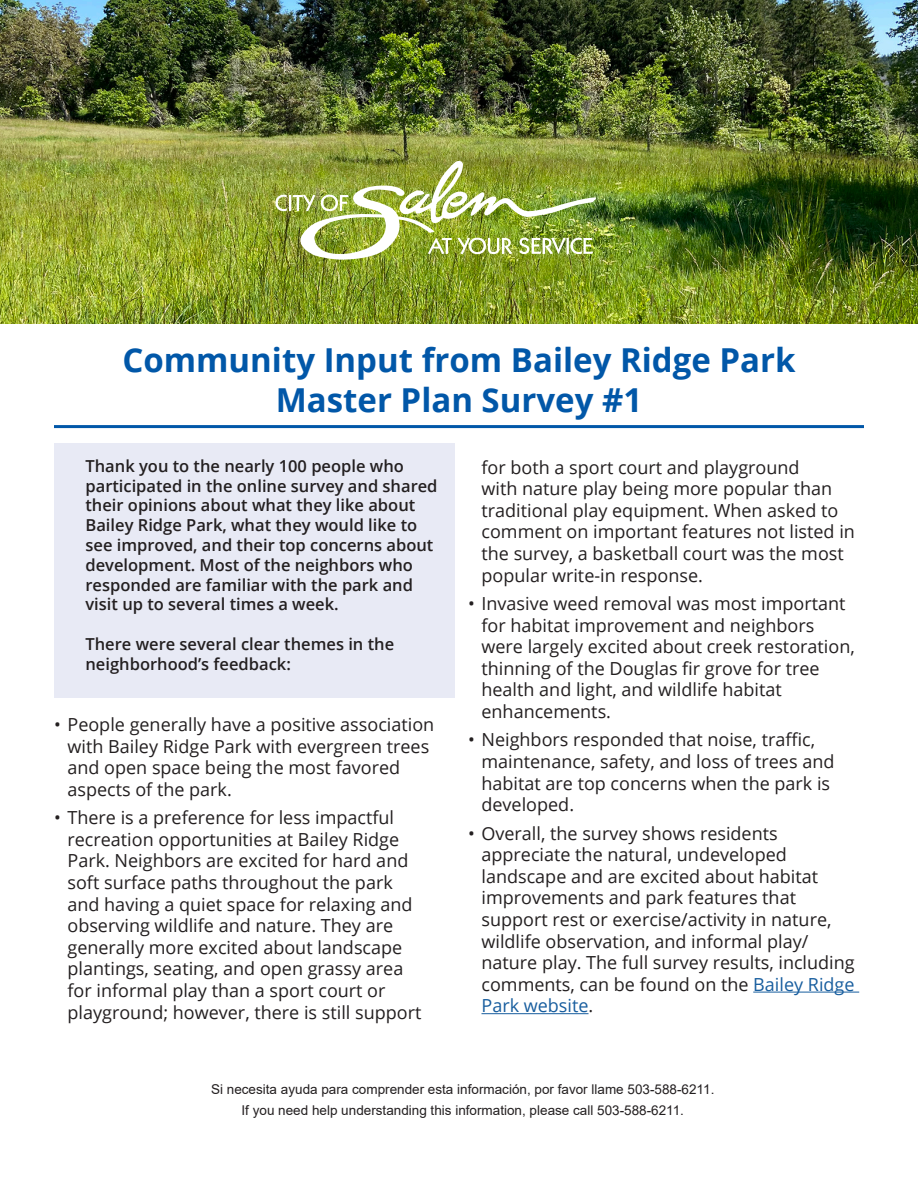
<style>
.page{position:relative;width:918px;height:1188px;background:#fff}
.page>*{position:absolute;margin:0;border:0;box-sizing:border-box;transform-origin:0 0}
.Paragraph_Style_1{font:700 33px/39.6px "Open Sans";color:#0157a8;text-align:center}
.t1{font:18px/21.6px "Open Sans";color:#231f20}
.t2{font:600 16.5px/19.8px "Open Sans";color:#231f20}
.body{font:13.5px/21px "Arial";color:#231f20;text-align:center}
.s1{color:#175d9e}
</style>
<div class="page">
<div style="left:54px;top:443px;width:401px;height:255px;background:#e8eaf5"></div>
<hr style="left:54px;top:425px;width:810px;height:3px;background:#0157a8">
<hr style="left:753px;top:992px;width:106px;height:1px;background:#175d9e">
<hr style="left:482px;top:1013px;width:107px;height:1px;background:#175d9e">
<img style="left:0;top:0;width:918px;height:324px">
<img style="left:275px;top:160px;width:322px;height:100px">
<p class="Paragraph_Style_1" style="left:122px;top:339px;width:675px">Community Input from Bailey Ridge Park<br>Master Plan Survey #1</p>
<p class="t2" style="left:86px;top:456px;width:354px">Thank you to the nearly 100 people who participated in the online survey and shared their opinions about what they like about Bailey Ridge Park, what they would like to see improved, and their top concerns about development. Most of the neighbors who responded are familiar with the park and visit up to several times a week.</p>
<p class="t2" style="left:86px;top:634px;width:310px">There were several clear themes in the neighborhood’s feedback:</p>
<p class="t1" style="left:482px;top:456px;width:375px">for both a sport court and playground<br>with nature play being more popular than traditional play equipment. When asked to comment on important features not listed in the survey, a basketball court was the most popular write-in response.</p>
<p class="t1" style="left:482px;top:592px;width:375px;text-indent:-14px">• Invasive weed removal was most important for habitat improvement and neighbors were largely excited about creek restoration, thinning of the Douglas fir grove for tree health and light, and wildlife habitat enhancements.</p>
<p class="t1" style="left:482px;top:729px;width:354px;text-indent:-14px">• Neighbors responded that noise, traffic, maintenance, safety, and loss of trees and habitat are top concerns when the park is developed.</p>
<p class="t1" style="left:482px;top:822px;width:375px;text-indent:-14px">• Overall, the survey shows residents appreciate the natural, undeveloped landscape and are excited about habitat improvements and park features that support rest or exercise/activity in nature, wildlife observation, and informal play/ nature play. The full survey results, including comments, can be found on the <span class="s1">Bailey Ridge Park website</span>.</p>
<p class="t1" style="left:68px;top:713px;width:368px;text-indent:-14px">• People generally have a positive association with Bailey Ridge Park with evergreen trees and open space being the most favored aspects of the park.</p>
<p class="t1" style="left:68px;top:806px;width:355px;text-indent:-14px">• There is a preference for less impactful recreation opportunities at Bailey Ridge Park. Neighbors are excited for hard and soft surface paths throughout the park and having a quiet space for relaxing and observing wildlife and nature. They are generally more excited about landscape plantings, seating, and open grassy area for informal play than a sport court or playground; however, there is still support</p>
<p class="body" style="left:211px;top:1079px;width:505px">Si necesita ayuda para comprender esta información, por favor llame 503-588-6211.<br>If you need help understanding this information, please call 503-588-6211.</p>
</div>
